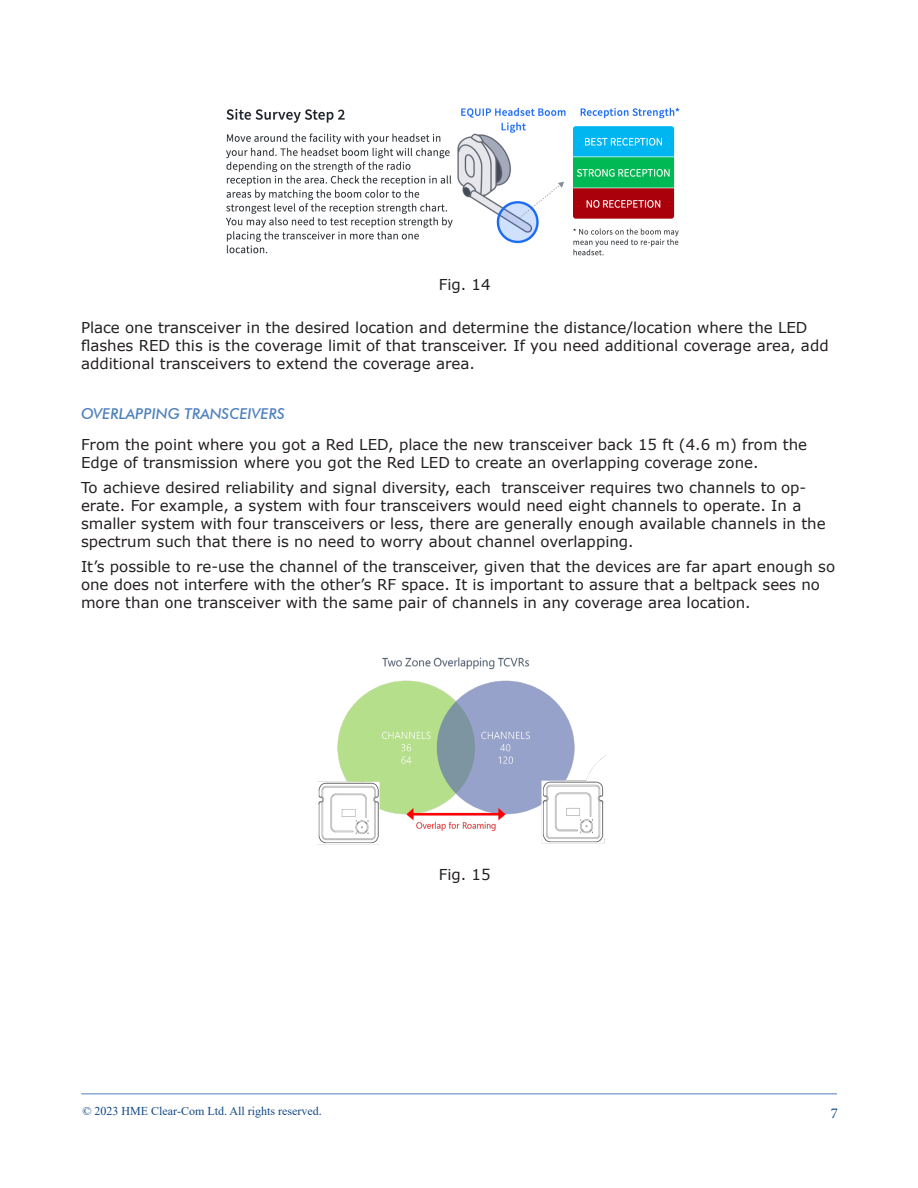
<style>
.page{position:relative;width:918px;height:1188px;background:#fff}
.page>*{position:absolute;margin:0;border:0;box-sizing:border-box;transform-origin:0 0}
.Body_Text{font:15px/18px "Verdana";color:#231f20}
.Header_1_CAPS{font:italic 500 15px "Futura BT";color:#4f81bd}
.t1{font:15px "Minion Pro";color:#114887}
.t2{font:12px "Times New Roman";color:#114887}
</style>
<div class="page">
<hr style="left:81px;top:1094px;width:756px;height:1px;background:#4f81bd">
<img style="left:226px;top:107px;width:454px;height:149px">
<img style="left:318px;top:657px;width:287px;height:188px">
<p class="Body_Text" style="left:439px;top:276px;width:53px">Fig. 14</p>
<p class="Body_Text" style="left:81px;top:319px;width:749px">Place one transceiver in the desired location and determine the distance/location where the LED flashes RED this is the coverage limit of that transceiver. If you need additional coverage area, add additional transceivers to extend the coverage area.</p>
<p class="Header_1_CAPS" style="left:81px;top:404px;width:205px">OVERLAPPING TRANSCEIVERS</p>
<p class="Body_Text" style="left:81px;top:436px;width:728px">From the point where you got a Red LED, place the new transceiver back 15 ft (4. 6 m) from the<br>Edge of transmission where you got the Red LED to create an overlapping coverage zone.</p>
<p class="Body_Text" style="left:81px;top:478px;width:746px">To achieve desired reliability and signal diversity, each transceiver requires two channels to op&shy;erate. For example, a system with four transceivers would need eight channels to operate. In a smaller system with four transceivers or less, there are generally enough available channels in the spectrum such that there is no need to worry about channel overlapping.</p>
<p class="Body_Text" style="left:81px;top:557px;width:756px">It’s possible to re-use the channel of the transceiver, given that the devices are far apart enough so one does not interfere with the other’s RF space. It is important to assure that a beltpack sees no more than one transceiver with the same pair of channels in any coverage area location.</p>
<p class="Body_Text" style="left:439px;top:865px;width:53px">Fig. 15</p>
<p class="t2" style="left:82px;top:1102px;width:241px">© 2023 HME Clear-Com Ltd. All rights reserved.</p>
<p class="t1" style="left:831px;top:1103px;width:9px">7</p>
</div>
